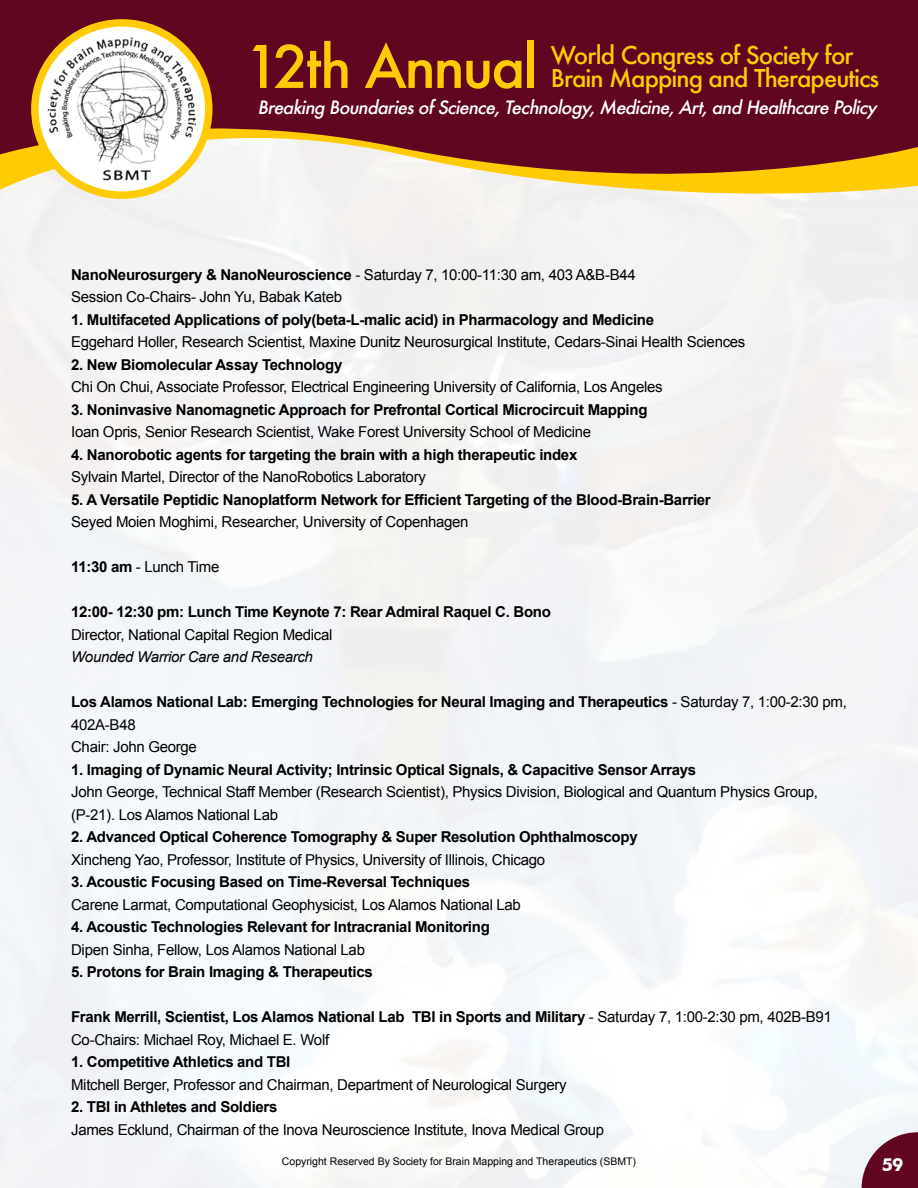
<style>
.page{position:relative;width:918px;height:1188px;background:#fff}
.page>*{position:absolute;margin:0;border:0;box-sizing:border-box;transform-origin:0 0}
.t1{font:500 57px "Futura";letter-spacing:-.04em;color:#ffcb05}
.t2{font:500 24px/22.5px "Futura";letter-spacing:-.04em;color:#ffcb05}
.t3{font:italic 500 18px "Futura";color:#fff}
.t4{font:700 18px "Futura BT";color:#fff}
.t5{font:700 15px/22.5px "Arial";letter-spacing:-.02em;color:#000}
.t6{font:15px/22.5px "Arial";letter-spacing:-.02em;color:#000}
.t7{font:italic 15px "Arial";letter-spacing:-.02em;color:#000}
.t8{font:10.5px "Arial";color:#000}
.s1{font-weight:700}
.s2{font-weight:400}
</style>
<div class="page">
<svg style="left:862px;top:1132px;width:56px;height:56px"></svg>
<div style="left:0;top:207px;width:918px;height:10px;background:#f3f2f2"></div>
<svg style="left:0;top:0;width:918px;height:207px;fill:#610621"></svg>
<svg style="left:35px;top:23px;width:174px;height:172px"></svg>
<img style="left:44px;top:31px;width:156px;height:156px">
<div style="left:31px;top:19px;width:182px;height:180px;border:8px solid #ffcb05;border-radius:50%"></div>
<h1 class="t1" style="left:245px;top:28px;width:294px">12th Annual</h1>
<h2 class="t2" style="left:551px;top:44px;width:330px">World Congress of Society for<br>Brain Mapping and Therapeutics</h2>
<p class="t3" style="left:258px;top:94px;width:625px">Breaking BoundariesofScience,Technology,Medicine,Art,and HealthcarePolicy</p>
<p class="t6" style="left:71px;top:263px;width:566px"><span class="s1">NanoNeurosurgery &amp; NanoNeuroscience</span> - Saturday 7, 10:00-11:30 am, 403 A&amp;B-B44<br>Session Co-Chairs- John Yu, Babak Kateb</p>
<p class="t5" style="left:71px;top:309px;width:585px">1. Multifaceted Applications of poly(beta-L-malic acid) in Pharmacology and Medicine</p>
<p class="t6" style="left:71px;top:331px;width:676px">Eggehard Holler, Research Scientist, Maxine Dunitz Neurosurgical Institute, Cedars-Sinai Health Sciences</p>
<p class="t5" style="left:71px;top:354px;width:273px">2. New Biomolecular Assay Technology</p>
<p class="t6" style="left:71px;top:376px;width:593px">Chi On Chui, Associate Professor, Electrical Engineering University of California, Los Angeles</p>
<p class="t5" style="left:71px;top:399px;width:578px">3. Noninvasive Nanomagnetic Approach for Prefrontal Cortical Microcircuit Mapping</p>
<p class="t6" style="left:71px;top:421px;width:522px">Ioan Opris, Senior Research Scientist, Wake Forest University School of Medicine</p>
<p class="t5" style="left:71px;top:444px;width:508px">4. Nanorobotic agents for targeting the brain with a high therapeutic index</p>
<p class="t6" style="left:71px;top:466px;width:356px">Sylvain Martel, Director of the NanoRobotics Laboratory</p>
<p class="t5" style="left:71px;top:489px;width:641px">5. A Versatile Peptidic Nanoplatform Network for Efficient Targeting of the Blood-Brain-Barrier</p>
<p class="t6" style="left:71px;top:511px;width:399px">Seyed Moien Moghimi, Researcher, University of Copenhagen</p>
<p class="t6" style="left:71px;top:556px;width:150px"><span class="s1">11:30 am</span> - Lunch Time</p>
<p class="t5" style="left:71px;top:601px;width:481px">12:00- 12:30 pm: Lunch Time Keynote 7: Rear Admiral Raquel C. Bono</p>
<p class="t6" style="left:71px;top:623px;width:263px">Director, National Capital Region Medical</p>
<p class="t7" style="left:71px;top:647px;width:243px">Wounded Warrior Care and Research</p>
<p class="t5" style="left:71px;top:691px;width:777px">Los Alamos National Lab: Emerging Technologies for Neural Imaging and Therapeutics <span class="s2">- Saturday 7, 1:00-2:30 pm,<br>402A-B48<br>Chair: John George</span></p>
<p class="t5" style="left:71px;top:759px;width:627px">1. Imaging of Dynamic Neural Activity; Intrinsic Optical Signals, &amp; Capacitive Sensor Arrays</p>
<p class="t6" style="left:71px;top:781px;width:748px">John George, Technical Staff Member (Research Scientist), Physics Division, Biological and Quantum Physics Group, (P-21). Los Alamos National Lab</p>
<p class="t5" style="left:71px;top:826px;width:568px">2. Advanced Optical Coherence Tomography &amp; Super Resolution Ophthalmoscopy</p>
<p class="t6" style="left:71px;top:848px;width:476px">Xincheng Yao, Professor, Institute of Physics, University of Illinois, Chicago</p>
<p class="t5" style="left:71px;top:871px;width:400px">3. Acoustic Focusing Based on Time-Reversal Techniques</p>
<p class="t6" style="left:71px;top:893px;width:451px">Carene Larmat, Computational Geophysicist, Los Alamos National Lab</p>
<p class="t5" style="left:71px;top:916px;width:420px">4. Acoustic Technologies Relevant for Intracranial Monitoring</p>
<p class="t6" style="left:71px;top:938px;width:295px">Dipen Sinha, Fellow, Los Alamos National Lab</p>
<p class="t5" style="left:71px;top:961px;width:303px">5. Protons for Brain Imaging &amp; Therapeutics</p>
<p class="t5" style="left:71px;top:1006px;width:762px">Frank Merrill, Scientist, Los Alamos National Lab TBI in Sports and Military <span class="s2">- Saturday 7, 1:00-2:30 pm, 402B-B91<br>Co-Chairs: Michael Roy, Michael E. Wolf</span></p>
<p class="t5" style="left:71px;top:1051px;width:221px">1. Competitive Athletics and TBI</p>
<p class="t6" style="left:71px;top:1073px;width:497px">Mitchell Berger, Professor and Chairman, Department of Neurological Surgery</p>
<p class="t5" style="left:71px;top:1096px;width:208px">2. TBI in Athletes and Soldiers</p>
<p class="t6" style="left:71px;top:1118px;width:535px">James Ecklund, Chairman of the Inova Neuroscience Institute, Inova Medical Group</p>
<p class="t8" style="left:282px;top:1155px;width:356px">Copyright Reserved By Society for Brain Mapping and Therapeutics (SBMT)</p>
<p class="t4" style="left:882px;top:1154px;width:23px">59</p>
</div>
